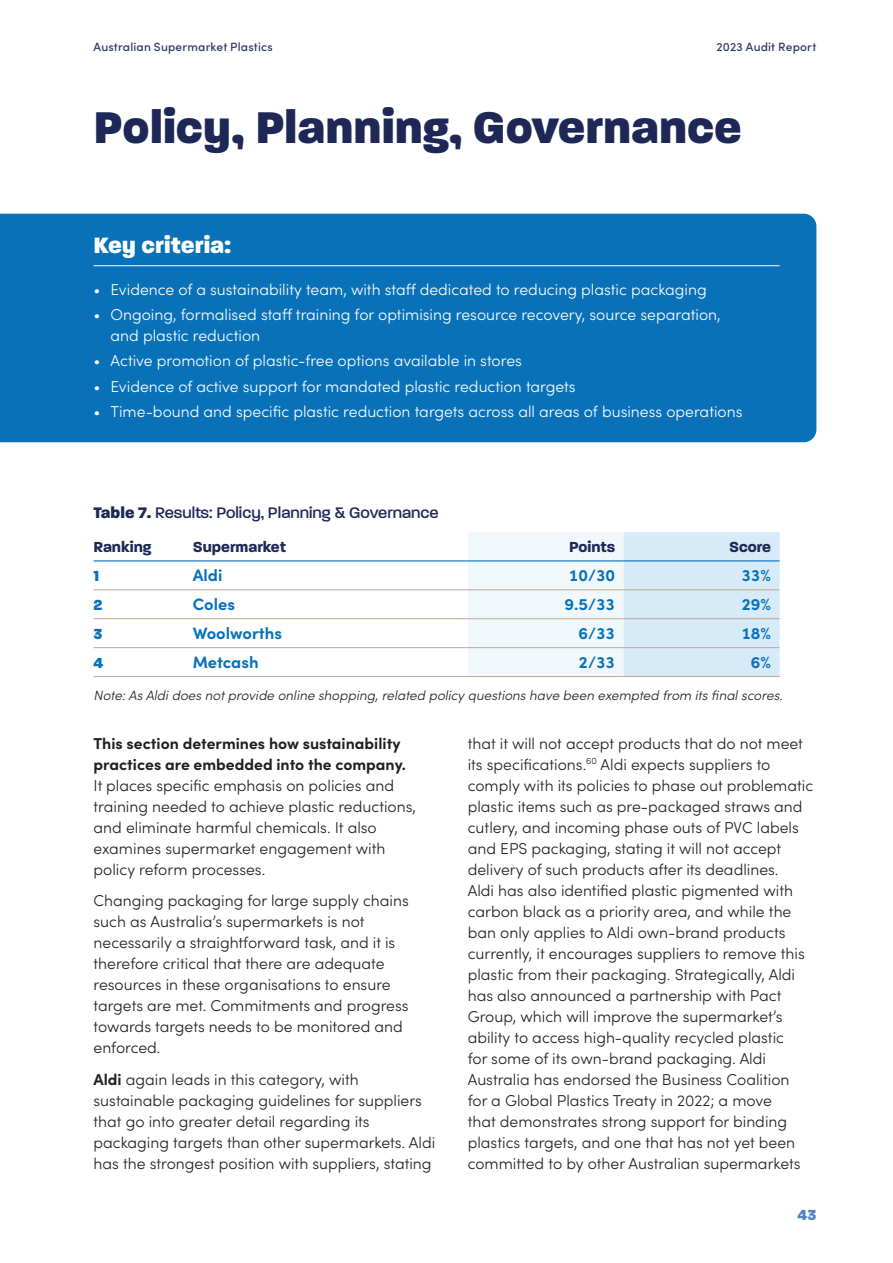
<style>
.page{position:relative;width:893px;height:1263px;background:#fff}
.page>*{position:absolute;margin:0;border:0;box-sizing:border-box;transform-origin:0 0}
.t1{font:800 48px "Paralucent";letter-spacing:-.005em;color:#1d2857}
.Key_Criteria_title{font:800 24px "Paralucent";letter-spacing:-.005em;color:#fff}
.Table_body{font:700 16.5px "Sofia Pro";color:#0871b8}
.t2{font:500 16.5px "Paralucent";color:#1d2857}
.Body_Copy{font:300 15.75px/21px "Sofia Pro";color:#231f20}
.t3{font:300 15.75px/21px "Sofia Pro";color:#fff}
.Table_header{font:700 15.75px "Paralucent";color:#1d2857}
.Table_body-2{font:800 15.75px "Paralucent";color:#0871b8}
.t4{font:800 15.75px "Paralucent";color:#4e84c3}
.Footnotes{font:italic 300 13.5px "Sofia Pro";color:#231f20}
.t5{font:500 12px "Sofia Pro";letter-spacing:.015em;color:#2e3762}
.s1{font-weight:800}
.s2{font-weight:700}
</style>
<div class="page">
<div style="left:0;top:214px;width:816px;height:228px;background:#0871b8"></div>
<hr style="left:94px;top:265px;width:686px;height:1px;background:#fff">
<svg style="left:468px;top:532px;width:312px;height:144px"></svg>
<hr style="left:193px;top:589px;width:275px;height:1px;background:#bea78b">
<hr style="left:468px;top:589px;width:156px;height:1px;background:#bea78b">
<hr style="left:624px;top:589px;width:156px;height:1px;background:#bea78b">
<hr style="left:193px;top:618px;width:275px;height:1px;background:#bea78b">
<hr style="left:468px;top:618px;width:156px;height:1px;background:#bea78b">
<hr style="left:624px;top:618px;width:156px;height:1px;background:#bea78b">
<hr style="left:193px;top:647px;width:275px;height:1px;background:#bea78b">
<hr style="left:468px;top:647px;width:156px;height:1px;background:#bea78b">
<hr style="left:624px;top:647px;width:156px;height:1px;background:#bea78b">
<hr style="left:193px;top:676px;width:275px;height:1px;background:#bea78b">
<hr style="left:468px;top:676px;width:156px;height:1px;background:#bea78b">
<hr style="left:624px;top:676px;width:156px;height:1px;background:#bea78b">
<hr style="left:94px;top:589px;width:99px;height:1px;background:#bea78b">
<hr style="left:94px;top:618px;width:99px;height:1px;background:#bea78b">
<hr style="left:94px;top:647px;width:99px;height:1px;background:#bea78b">
<hr style="left:94px;top:676px;width:99px;height:1px;background:#bea78b">
<hr style="left:94px;top:560px;width:99px;height:1px;background:#0871b8">
<hr style="left:193px;top:560px;width:275px;height:1px;background:#0871b8">
<hr style="left:468px;top:560px;width:156px;height:1px;background:#0871b8">
<hr style="left:624px;top:560px;width:156px;height:1px;background:#0871b8">
<p class="t5" style="left:94px;top:38px;width:181px">Australian Supermarket Plastics</p>
<p class="t5" style="left:716px;top:38px;width:101px">2023 Audit Report</p>
<h1 class="t1" style="left:94px;top:98px;width:650px">Policy, Planning, Governance</h1>
<p class="Key_Criteria_title" style="left:94px;top:230px;width:139px">Key criteria:</p>
<p class="t3" style="left:94px;top:278px;width:615px">• Evidence of a sustainability team, with staff dedicated to reducing plastic packaging</p>
<p class="t3" style="left:111px;top:303px;width:612px;text-indent:-17px">• Ongoing, formalised staff training for optimising resource recovery, source separation, and plastic reduction</p>
<p class="t3" style="left:94px;top:349px;width:430px">• Active promotion of plastic-free options available in stores</p>
<p class="t3" style="left:94px;top:375px;width:484px">• Evidence of active support for mandated plastic reduction targets</p>
<p class="t3" style="left:94px;top:400px;width:650px">• Time-bound and specific plastic reduction targets across all areas of business operations</p>
<h4 class="t2" style="left:94px;top:503px;width:347px"><span class="s1">Table 7.</span> Results: Policy, Planning &amp; Governance</h4>
<p class="Table_header" style="left:94px;top:538px;width:59px">Ranking</p>
<p class="Table_header" style="left:193px;top:538px;width:95px">Supermarket</p>
<p class="Table_header" style="left:569px;top:538px;width:47px">Points</p>
<p class="Table_header" style="left:729px;top:538px;width:43px">Score</p>
<p class="Table_body-2" style="left:94px;top:566px;width:7px">1</p>
<p class="Table_body" style="left:193px;top:563px;width:31px">Aldi</p>
<p class="Table_body" style="left:569px;top:563px;width:48px">10/30</p>
<p class="Table_body" style="left:741px;top:563px;width:31px">33%</p>
<p class="Table_body-2" style="left:94px;top:595px;width:11px">2</p>
<p class="Table_body" style="left:193px;top:592px;width:44px">Coles</p>
<p class="Table_body" style="left:564px;top:592px;width:52px">9.5/33</p>
<p class="Table_body" style="left:741px;top:592px;width:31px">29%</p>
<p class="Table_body-2" style="left:94px;top:624px;width:10px">3</p>
<p class="Table_body" style="left:193px;top:621px;width:91px">Woolworths</p>
<p class="Table_body" style="left:578px;top:621px;width:38px">6/33</p>
<p class="Table_body" style="left:741px;top:621px;width:31px">18%</p>
<p class="Table_body-2" style="left:94px;top:653px;width:11px">4</p>
<p class="Table_body" style="left:193px;top:649px;width:67px">Metcash</p>
<p class="Table_body" style="left:578px;top:649px;width:38px">2/33</p>
<p class="Table_body" style="left:751px;top:649px;width:22px">6%</p>
<p class="Footnotes" style="left:94px;top:685px;width:691px">Note: As Aldi does not provide online shopping, related policy questions have been exempted from its final scores.</p>
<p class="Body_Copy" style="left:94px;top:732px;width:324px"><span class="s2">This section determines how sustainability practices are embedded into the company.<br></span>It places specific emphasis on policies and training needed to achieve plastic reductions, and eliminate harmful chemicals. It also examines supermarket engagement with policy reform processes.</p>
<p class="Body_Copy" style="left:94px;top:889px;width:317px">Changing packaging for large supply chains such as Australia’s supermarkets is not necessarily a straightforward task, and it is therefore critical that there are adequate resources in these organisations to ensure targets are met. Commitments and progress towards targets needs to be monitored and enforced.</p>
<p class="Body_Copy" style="left:94px;top:1068px;width:343px"><span class="s2">Aldi</span> again leads in this category, with sustainable packaging guidelines for suppliers that go into greater detail regarding its packaging targets than other supermarkets. Aldi has the strongest position with suppliers, stating</p>
<p class="Body_Copy" style="left:468px;top:732px;width:347px">that it will not accept products that do not meet its specifications.<sup>60</sup> Aldi expects suppliers to comply with its policies to phase out problematic plastic items such as pre-packaged straws and cutlery, and incoming phase outs of PVC labels and EPS packaging, stating it will not accept delivery of such products after its deadlines.<br>Aldi has also identified plastic pigmented with carbon black as a priority area, and while the ban only applies to Aldi own-brand products currently, it encourages suppliers to remove this plastic from their packaging. Strategically, Aldi has also announced a partnership with Pact Group, which will improve the supermarket’s ability to access high-quality recycled plastic<br>for some of its own-brand packaging. Aldi Australia has endorsed the Business Coalition for a Global Plastics Treaty in 2022; a move<br>that demonstrates strong support for binding plastics targets, and one that has not yet been committed to by other Australian supermarkets</p>
<p class="t4" style="left:797px;top:1206px;width:21px">43</p>
</div>
